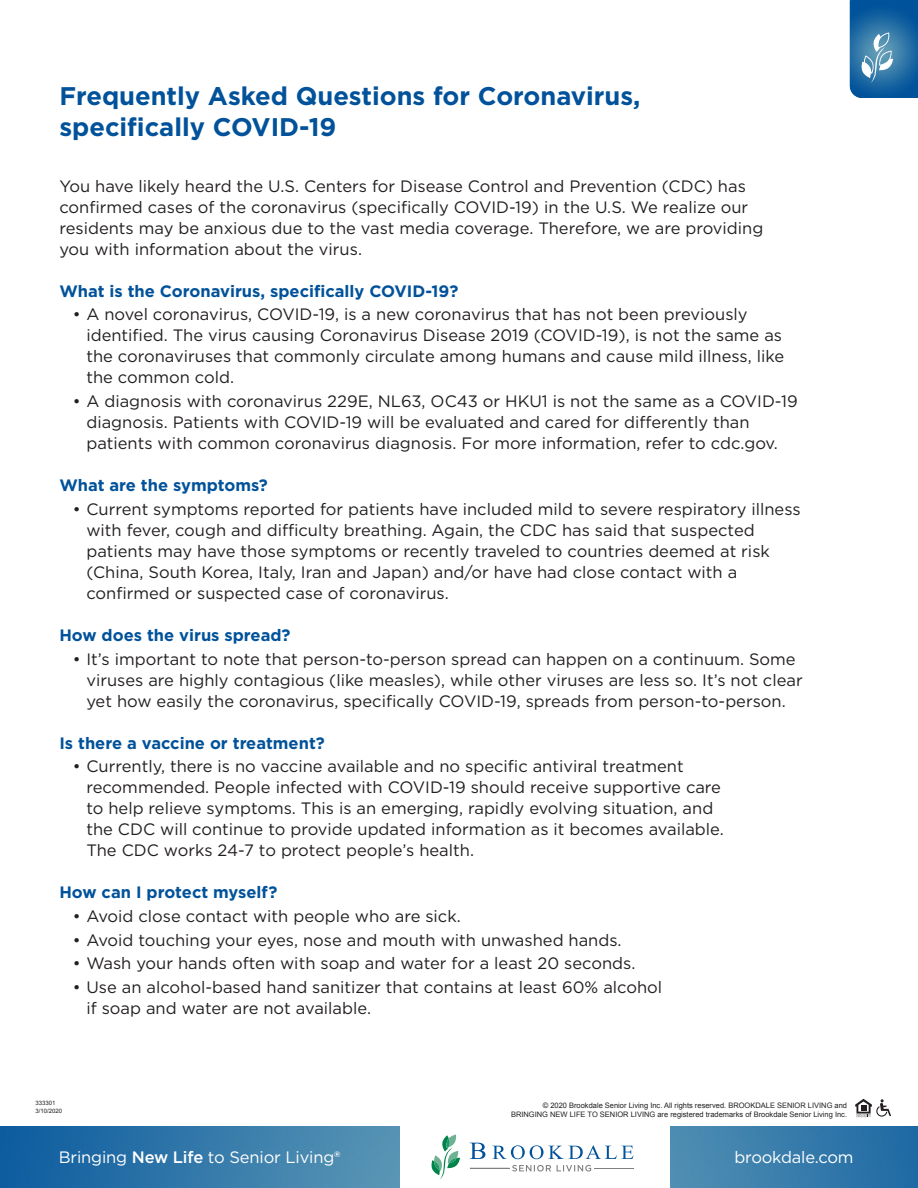
<style>
.page{position:relative;width:918px;height:1188px;background:#fff}
.page>*{position:absolute;margin:0;border:0;box-sizing:border-box;transform-origin:0 0}
.t1{font:700 25.5px/31.5px "Gotham";color:#01529a}
.t2{font:16.5px/21px "Gotham";color:#231f20}
.Paragraph_Style_4{font:700 16.5px "Gotham";color:#01529a}
.t3{font:16.5px "Gotham";letter-spacing:-.01em;color:#fff}
.t4{font:7.5px/9px "Arial";color:#231f20;text-align:right}
.t5{font:6px "Arial";color:#231f20}
.s1{font-weight:500}
</style>
<div class="page">
<svg style="left:850px;top:0;width:68px;height:98px;background:#2d72a8"></svg>
<img style="left:0;top:1126px;width:918px;height:62px">
<div style="left:400px;top:1126px;width:270px;height:62px;background:#fff"></div>
<svg style="left:512px;top:1165px;width:39px;height:7px"></svg>
<svg style="left:557px;top:1165px;width:34px;height:7px"></svg>
<hr style="left:470px;top:1168px;width:40px;height:1px;background:#808083">
<hr style="left:594px;top:1168px;width:39px;height:1px;background:#808083">
<svg style="left:470px;top:1143px;width:15px;height:16px"></svg>
<svg style="left:492px;top:1145px;width:142px;height:14px"></svg>
<svg style="left:431px;top:1135px;width:29px;height:44px"></svg>
<svg style="left:855px;top:1099px;width:36px;height:18px"></svg>
<p class="t1" style="left:59px;top:80px;width:583px">Frequently Asked Questions for Coronavirus, specifically COVID-19</p>
<p class="t2" style="left:59px;top:175px;width:705px">You have likely heard the U.S. Centers for Disease Control and Prevention (CDC) has confirmed cases of the coronavirus (specifically COVID-19) in the U.S. We realize our residents may be anxious due to the vast media coverage. Therefore, we are providing you with information about the virus.</p>
<p class="Paragraph_Style_4" style="left:59px;top:280px;width:401px">What is the Coronavirus, specifically COVID-19?</p>
<p class="t2" style="left:86px;top:304px;width:699px;text-indent:-14px">• A novel coronavirus, COVID-19, is a new coronavirus that has not been previously identified. The virus causing Coronavirus Disease 2019 (COVID-19), is not the same as the coronaviruses that commonly circulate among humans and cause mild illness, like the common cold.</p>
<p class="t2" style="left:86px;top:390px;width:713px;text-indent:-14px">• A diagnosis with coronavirus 229E, NL63, OC43 or HKU1 is not the same as a COVID-19 diagnosis. Patients with COVID-19 will be evaluated and cared for differently than patients with common coronavirus diagnosis. For more information, refer to cdc.gov.</p>
<p class="Paragraph_Style_4" style="left:59px;top:474px;width:210px">What are the symptoms?</p>
<p class="t2" style="left:86px;top:498px;width:716px;text-indent:-14px">• Current symptoms reported for patients have included mild to severe respiratory illness with fever, cough and difficulty breathing. Again, the CDC has said that suspected patients may have those symptoms or recently traveled to countries deemed at risk (China, South Korea, Italy, Iran and Japan) and/or have had close contact with a confirmed or suspected case of coronavirus.</p>
<p class="Paragraph_Style_4" style="left:59px;top:624px;width:233px">How does the virus spread?</p>
<p class="t2" style="left:86px;top:648px;width:718px;text-indent:-14px">• It’s important to note that person-to-person spread can happen on a continuum. Some viruses are highly contagious (like measles), while other viruses are less so. It’s not clear yet how easily the coronavirus, specifically COVID-19, spreads from person-to-person.</p>
<p class="Paragraph_Style_4" style="left:59px;top:732px;width:267px">Is there a vaccine or treatment?</p>
<p class="t2" style="left:86px;top:756px;width:639px;text-indent:-14px">• Currently, there is no vaccine available and no specific antiviral treatment recommended. People infected with COVID-19 should receive supportive care to help relieve symptoms. This is an emerging, rapidly evolving situation, and the CDC will continue to provide updated information as it becomes available.<br>The CDC works 24-7 to protect people’s health.</p>
<p class="Paragraph_Style_4" style="left:59px;top:881px;width:220px">How can I protect myself?</p>
<p class="t2" style="left:73px;top:905px;width:389px">• Avoid close contact with people who are sick.</p>
<p class="t2" style="left:73px;top:929px;width:550px">• Avoid touching your eyes, nose and mouth with unwashed hands.</p>
<p class="t2" style="left:73px;top:953px;width:564px">• Wash your hands often with soap and water for a least 20 seconds.</p>
<p class="t2" style="left:86px;top:976px;width:577px;text-indent:-14px">• Use an alcohol-based hand sanitizer that contains at least 60% alcohol if soap and water are not available.</p>
<p class="t5" style="left:35px;top:1099px;width:22px">333301</p>
<p class="t5" style="left:35px;top:1107px;width:28px">3/10/2020</p>
<p class="t4" style="left:511px;top:1101px;width:338px">© 2020 Brookdale Senior Living Inc. All rights reserved. BROOKDALE SENIOR LIVING and<br>BRINGING NEW LIFE TO SENIOR LIVING are registered trademarks of Brookdale Senior Living Inc.</p>
<p class="t3" style="left:59px;top:1146px;width:283px">Bringing <span class="s1">New Life</span> to Senior Living<span class="s1">®</span></p>
<p class="t3" style="left:734px;top:1146px;width:121px">brookdale.com</p>
</div>
